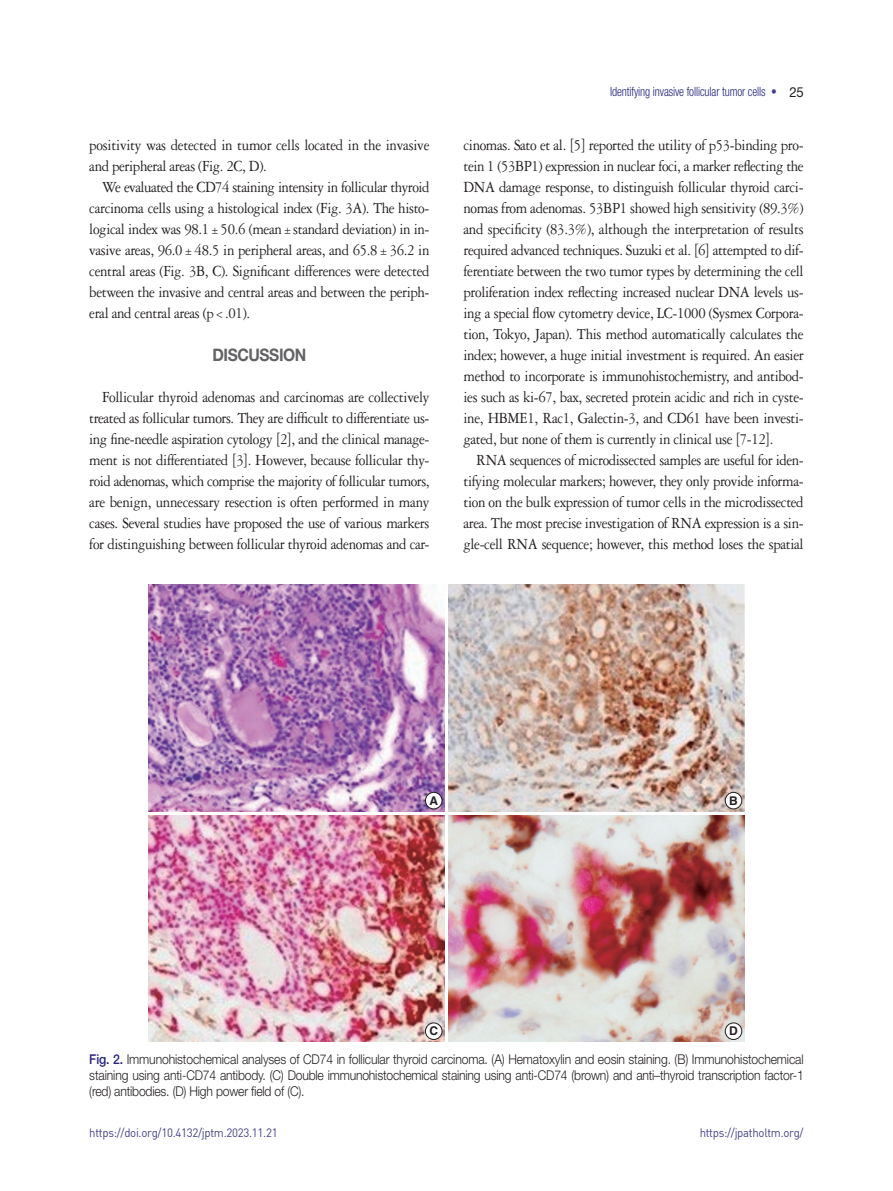
<style>
.page{position:relative;width:893px;height:1191px;background:#fff}
.page>*{position:absolute;margin:0;border:0;box-sizing:border-box;transform-origin:0 0}
.t1{font:700 17.25px "Helvetica Neue LT Std";letter-spacing:-.025em;color:#636366;scale:.9 1}
.t2{font:16.5px/21px "Garamond 3 LT Std";letter-spacing:-.025em;color:#231f20;text-align:justify;scale:.9 1}
.t3{font:300 13.5px/16.2px "Helvetica Neue LT Std";letter-spacing:-.015em;color:#231f20;text-align:justify;scale:.9 1}
.t4{font:300 condensed 12.75px "Helvetica Neue LT Std";letter-spacing:-.01em;color:#26237b;scale:.9 1}
.t5{font:12px "Dinreg";letter-spacing:-.025em;color:#45428b;scale:.95 1}
.t6{font:700 12px "Helvetica LT Std";color:#231f20}
.s1{font-family:"Adobe Garamond Pro"}
.s2{color:#45428b}
.s3{font-weight:400;font-stretch:normal;font-size:13.8px;color:#231f20}
.s4{font-weight:500;color:#26237b}
</style>
<div class="page">
<img style="left:149px;top:585px;width:295px;height:226px">
<img style="left:149px;top:815px;width:295px;height:226px">
<img style="left:449px;top:585px;width:295px;height:226px">
<img style="left:449px;top:815px;width:295px;height:226px">
<div style="left:425px;top:792px;width:17px;height:17px;background:#fff;border-radius:50%"></div>
<div style="left:425px;top:792px;width:17px;height:17px;border:1px solid #231f20;border-radius:50%"></div>
<div style="left:725px;top:792px;width:17px;height:17px;background:#fff;border-radius:50%"></div>
<div style="left:725px;top:792px;width:17px;height:17px;border:1px solid #231f20;border-radius:50%"></div>
<div style="left:425px;top:1023px;width:17px;height:16px;background:#fff;border-radius:50%"></div>
<div style="left:425px;top:1022px;width:17px;height:17px;border:1px solid #231f20;border-radius:50%"></div>
<div style="left:725px;top:1023px;width:17px;height:16px;background:#fff;border-radius:50%"></div>
<div style="left:725px;top:1022px;width:17px;height:17px;border:1px solid #231f20;border-radius:50%"></div>
<p class="t2" style="left:89px;top:134px;width:379px">positivity was detected in tumor cells located in the invasive and peripheral areas (Fig. 2C, D).</p>
<p class="t2" style="left:89px;top:176px;width:379px;text-indent:13px">We evaluated the CD74 staining intensity in follicular thyroid carcinoma cells using a histological index (Fig. 3A). The histo&shy;logical index was 98.1±50.6 (mean±standard deviation) in in&shy;vasive areas, 96.0±48.5 in peripheral areas, and 65.8±36.2 in central areas (Fig. 3B, C). Significant differences were detected between the invasive and central areas and between the periph&shy;eral and central areas (p&lt;.01).</p>
<p class="t1" style="left:212px;top:344px;width:106px">DISCUSSION</p>
<p class="t2" style="left:89px;top:386px;width:379px;text-indent:13px">Follicular thyroid adenomas and carcinomas are collectively treated as follicular tumors. They are difficult to differentiate us&shy;ing fine-needle aspiration cytology <span class="s1">[</span>2<span class="s1">]</span>, and the clinical manage&shy;ment is not differentiated <span class="s1">[</span>3<span class="s1">]</span>. However, because follicular thy&shy;roid adenomas, which comprise the majority of follicular tumors, are benign, unnecessary resection is often performed in many cases. Several studies have proposed the use of various markers for distinguishing between follicular thyroid adenomas and car-</p>
<p class="t4" style="left:610px;top:84px;width:217px">Identifying invasive follicular tumor cells <span class="s2">•</span> <span class="s3">25</span></p>
<p class="t2" style="left:463px;top:134px;width:379px">cinomas. Sato et al. <span class="s1">[</span>5<span class="s1">]</span> reported the utility of p53-binding pro&shy;tein 1 (53BP1) expression in nuclear foci, a marker reflecting the DNA damage response, to distinguish follicular thyroid carci&shy;nomas from adenomas. 53BP1 showed high sensitivity (89.3%) and specificity (83.3%), although the interpretation of results required advanced techniques. Suzuki et al. <span class="s1">[</span>6<span class="s1">]</span> attempted to dif&shy;ferentiate between the two tumor types by determining the cell proliferation index reflecting increased nuclear DNA levels us&shy;ing a special flow cytometry device, LC-1000 (Sysmex Corpora&shy;tion, Tokyo, Japan). This method automatically calculates the index; however, a huge initial investment is required. An easier method to incorporate is immunohistochemistry, and antibod&shy;ies such as ki-67, bax, secreted protein acidic and rich in cyste&shy;ine, HBME1, Rac1, Galectin-3, and CD61 have been investi&shy;gated, but none of them is currently in clinical use <span class="s1">[</span>7-12<span class="s1">]</span>.</p>
<p class="t2" style="left:463px;top:449px;width:380px;text-indent:13px">RNA sequences of microdissected samples are useful for iden&shy;tifying molecular markers; however, they only provide informa&shy;tion on the bulk expression of tumor cells in the microdissected area. The most precise investigation of RNA expression is a sin&shy;gle-cell RNA sequence; however, this method loses the spatial</p>
<p class="t6" style="left:429px;top:793px;width:10px">A</p>
<p class="t6" style="left:729px;top:793px;width:10px">B</p>
<p class="t6" style="left:429px;top:1023px;width:10px">C</p>
<p class="t6" style="left:729px;top:1023px;width:10px">D</p>
<p class="t3" style="left:89px;top:1050px;width:795px"><span class="s4">Fig. 2.</span> Immunohistochemical analyses of CD74 in follicular thyroid carcinoma. (A) Hematoxylin and eosin staining. (B) Immunohistochemical staining using anti-CD74 antibody. (C) Double immunohistochemical staining using anti-CD74 (brown) and anti–thyroid transcription factor-1 (red) antibodies. (D) High power field of (C).</p>
<p class="t5" style="left:89px;top:1125px;width:200px">https://doi.org/10.4132/jptm.2023.11.21</p>
<p class="t5" style="left:700px;top:1125px;width:111px">https://jpatholtm.org/</p>
</div>
